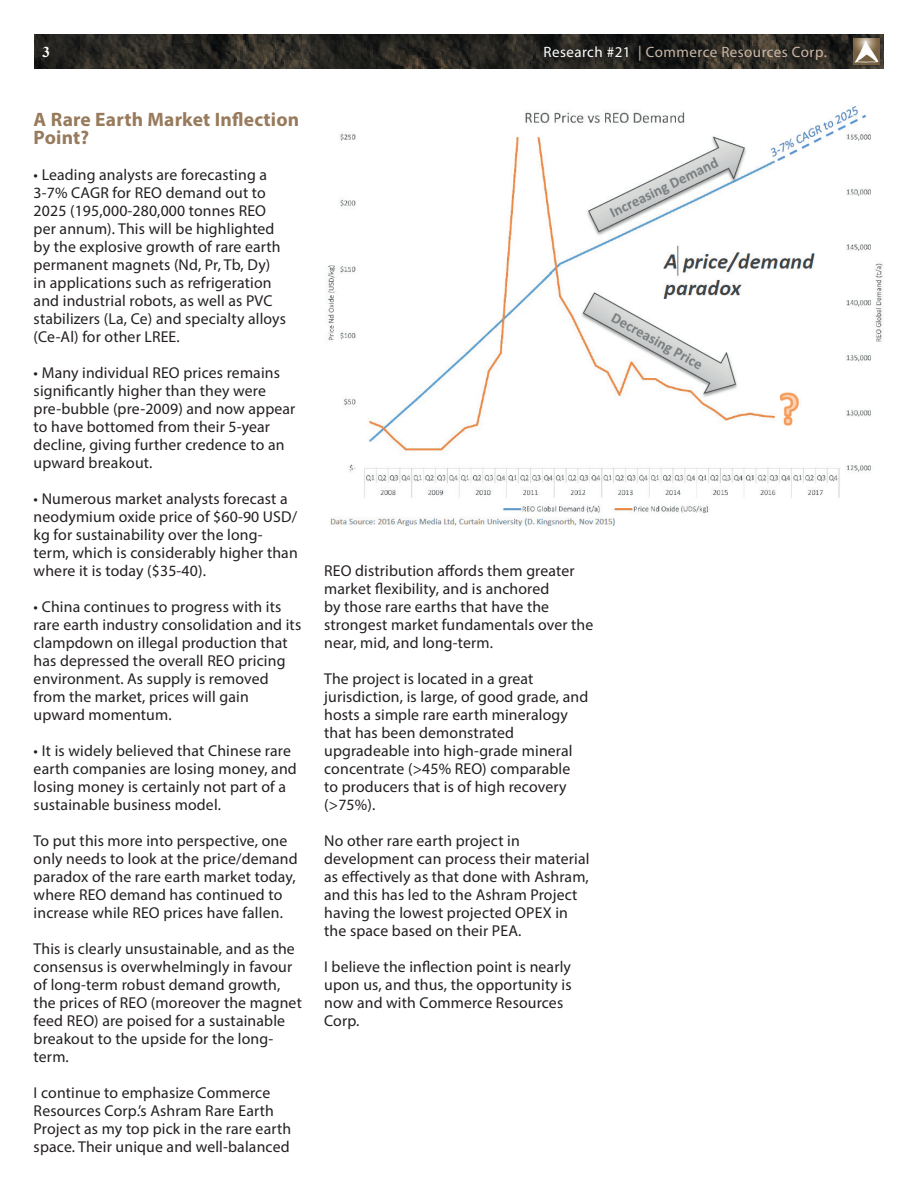
<style>
.page{position:relative;width:918px;height:1188px;background:#fff}
.page>*{position:absolute;margin:0;border:0;box-sizing:border-box;transform-origin:0 0}
.t1{font:700 19.5px/18px "Myriad Pro";letter-spacing:.01em;color:#987b5c}
.t2{font:15.75px/18px "Myriad Pro";letter-spacing:.01em;color:#231f20}
.t3{font:15px "Myriad Pro";letter-spacing:.03em;color:#cab8a7}
.t4{font:700 15px "Times New Roman";color:#fff}
.s1{color:#fff}
</style>
<div class="page">
<img style="left:34px;top:34px;width:850px;height:35px">
<div style="left:852px;top:37px;width:30px;height:31px;background:#231f20;opacity:.65"></div>
<img style="left:853px;top:38px;width:26px;height:27px">
<img style="left:328px;top:106px;width:555px;height:421px">
<p class="t4" style="left:43px;top:41px;width:9px">3</p>
<p class="t1" style="left:34px;top:110px;width:267px">A Rare Earth Market Inflection<br>Point?</p>
<p class="t2" style="left:34px;top:165px;width:254px">• Leading analysts are forecasting a 3-7% CAGR for REO demand out to 2025 (195,000-280,000 tonnes REO per annum). This will be highlighted by the explosive growth of rare earth permanent magnets (Nd, Pr, Tb, Dy) in applications such as refrigeration and industrial robots, as well as PVC stabilizers (La, Ce) and specialty alloys (Ce-Al) for other LREE.</p>
<p class="t2" style="left:34px;top:363px;width:263px">• Many individual REO prices remains significantly higher than they were pre-bubble (pre-2009) and now appear to have bottomed from their 5-year decline, giving further credence to an upward breakout.</p>
<p class="t2" style="left:34px;top:490px;width:266px">• Numerous market analysts forecast a neodymium oxide price of $60-90 USD/ kg for sustainability over the long&shy;term, which is considerably higher than where it is today ($35-40).</p>
<p class="t2" style="left:34px;top:598px;width:269px">• China continues to progress with its rare earth industry consolidation and its clampdown on illegal production that has depressed the overall REO pricing environment. As supply is removed from the market, prices will gain upward momentum.</p>
<p class="t2" style="left:34px;top:742px;width:265px">• It is widely believed that Chinese rare earth companies are losing money, and losing money is certainly not part of a sustainable business model.</p>
<p class="t2" style="left:34px;top:832px;width:266px">To put this more into perspective, one only needs to look at the price/demand paradox of the rare earth market today, where REO demand has continued to increase while REO prices have fallen.</p>
<p class="t2" style="left:34px;top:940px;width:270px">This is clearly unsustainable, and as the consensus is overwhelmingly in favour of long-term robust demand growth, the prices of REO (moreover the magnet feed REO) are poised for a sustainable breakout to the upside for the long&shy;term.</p>
<p class="t2" style="left:34px;top:1084px;width:259px">I continue to emphasize Commerce Resources Corp.’s Ashram Rare Earth Project as my top pick in the rare earth space. Their unique and well-balanced</p>
<p class="t3" style="left:543px;top:43px;width:285px"><span class="s1">Research #21</span> | Commerce Resources Corp.</p>
<p class="t2" style="left:324px;top:562px;width:271px">REO distribution affords them greater market flexibility, and is anchored<br>by those rare earths that have the strongest market fundamentals over the near, mid, and long-term.</p>
<p class="t2" style="left:324px;top:670px;width:266px">The project is located in a great jurisdiction, is large, of good grade, and hosts a simple rare earth mineralogy that has been demonstrated upgradeable into high-grade mineral concentrate (&gt;45% REO) comparable<br>to producers that is of high recovery (&gt;75%).</p>
<p class="t2" style="left:324px;top:832px;width:267px">No other rare earth project in development can process their material as effectively as that done with Ashram, and this has led to the Ashram Project having the lowest projected OPEX in the space based on their PEA.</p>
<p class="t2" style="left:324px;top:958px;width:249px">I believe the inflection point is nearly upon us, and thus, the opportunity is now and with Commerce Resources<br>Corp.</p>
</div>
